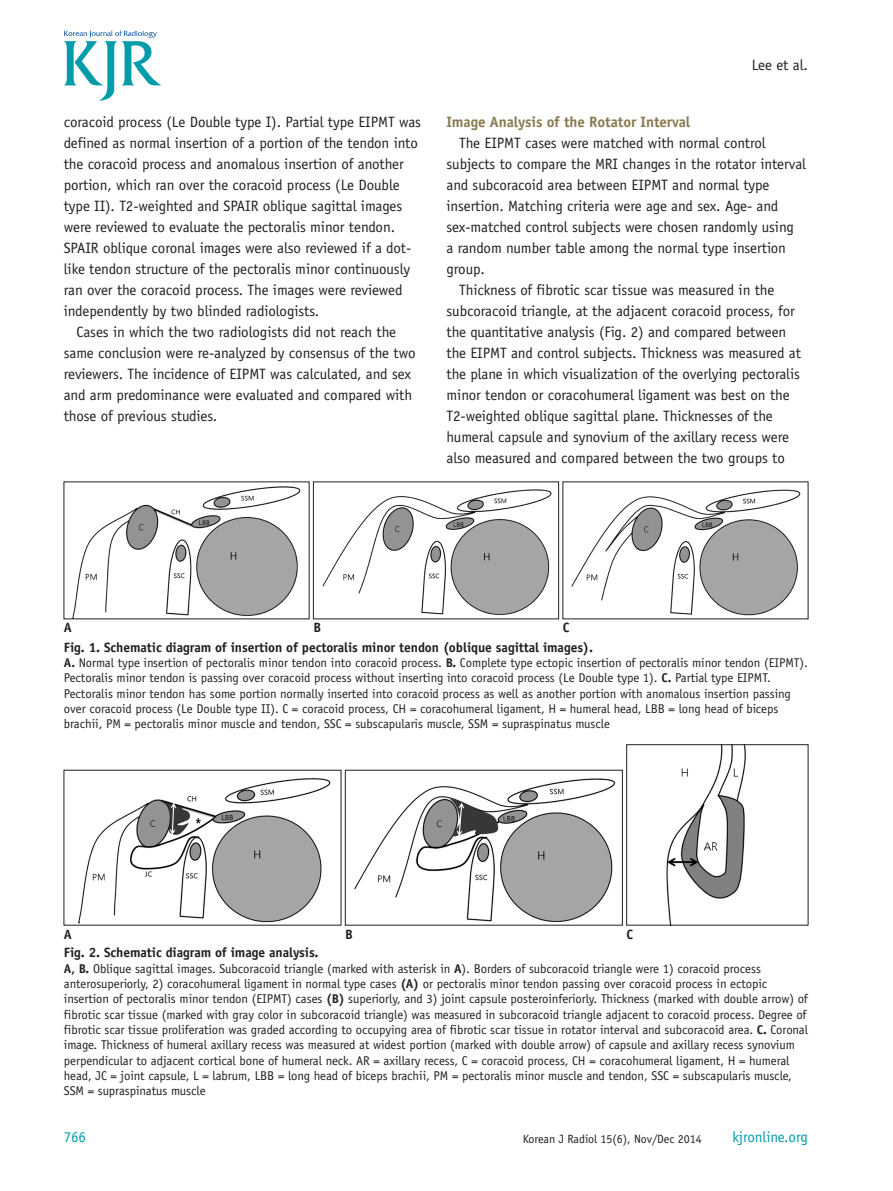
<style>
.page{position:relative;width:893px;height:1191px;background:#fff}
.page>*{position:absolute;margin:0;border:0;box-sizing:border-box;transform-origin:0 0}
.본문{font:15px/21px "Officina Sans Std";letter-spacing:-.005em;color:#231f20}
._1_제목{font:700 15px "Officina Sans Std";letter-spacing:-.005em;color:#887a51}
.t1{font:15px "Officina Sans Std";letter-spacing:-.005em;color:#009caa}
.그림제목{font:700 13.5px "Officina Sans Std";letter-spacing:-.005em;color:#231f20}
.그림제목-2{font:12.75px/15.3px "Officina Sans Std";letter-spacing:-.005em;color:#231f20}
.t2{font:12px "Officina Sans Std";letter-spacing:-.005em;color:#231f20}
.s1{font-weight:700}
</style>
<div class="page">
<svg style="left:64px;top:31px;width:97px;height:70px"></svg>
<img style="left:72px;top:486px;width:229px;height:131px">
<img style="left:322px;top:489px;width:230px;height:126px">
<div style="left:313px;top:482px;width:246px;height:137px;border:1px solid #231f20"></div>
<img style="left:571px;top:489px;width:230px;height:127px">
<img style="left:78px;top:778px;width:253px;height:145px">
<img style="left:354px;top:778px;width:262px;height:144px">
<div style="left:345px;top:770px;width:278px;height:155px;border:1px solid #231f20"></div>
<img style="left:666px;top:746px;width:80px;height:177px">
<div style="left:626px;top:744px;width:182px;height:181px;border:1px solid #231f20"></div>
<p class="본문" style="left:64px;top:112px;width:359px">coracoid process (Le Double type I). Partial type EIPMT was defined as normal insertion of a portion of the tendon into the coracoid process and anomalous insertion of another portion, which ran over the coracoid process (Le Double type II). T2-weighted and SPAIR oblique sagittal images were reviewed to evaluate the pectoralis minor tendon.<br>SPAIR oblique coronal images were also reviewed if a dot&shy;like tendon structure of the pectoralis minor continuously ran over the coracoid process. The images were reviewed independently by two blinded radiologists.</p>
<p class="본문" style="left:64px;top:322px;width:353px;text-indent:13px">Cases in which the two radiologists did not reach the same conclusion were re-analyzed by consensus of the two reviewers. The incidence of EIPMT was calculated, and sex and arm predominance were evaluated and compared with those of previous studies.</p>
<p class="본문" style="left:752px;top:54px;width:58px">Lee et al.</p>
<p class="_1_제목" style="left:446px;top:113px;width:245px">Image Analysis of the Rotator Interval</p>
<p class="본문" style="left:446px;top:133px;width:361px;text-indent:13px">The EIPMT cases were matched with normal control subjects to compare the MRI changes in the rotator interval and subcoracoid area between EIPMT and normal type insertion. Matching criteria were age and sex. Age- and sex-matched control subjects were chosen randomly using<br>a random number table among the normal type insertion group.</p>
<p class="본문" style="left:446px;top:280px;width:356px;text-indent:13px">Thickness of fibrotic scar tissue was measured in the subcoracoid triangle, at the adjacent coracoid process, for the quantitative analysis (Fig. 2) and compared between the EIPMT and control subjects. Thickness was measured at the plane in which visualization of the overlying pectoralis minor tendon or coracohumeral ligament was best on the T2-weighted oblique sagittal plane. Thicknesses of the humeral capsule and synovium of the axillary recess were also measured and compared between the two groups to</p>
<p class="그림제목" style="left:64px;top:619px;width:10px">A</p>
<p class="그림제목" style="left:313px;top:619px;width:9px">B</p>
<p class="그림제목" style="left:563px;top:619px;width:8px">C</p>
<p class="그림제목" style="left:64px;top:638px;width:531px">Fig. 1. Schematic diagram of insertion of pectoralis minor tendon (oblique sagittal images).</p>
<p class="그림제목-2" style="left:64px;top:655px;width:745px"><span class="s1">A.</span> Normal type insertion of pectoralis minor tendon into coracoid process. <span class="s1">B.</span> Complete type ectopic insertion of pectoralis minor tendon (EIPMT).<br>Pectoralis minor tendon is passing over coracoid process without inserting into coracoid process (Le Double type 1). <span class="s1">C.</span> Partial type EIPMT.<br>Pectoralis minor tendon has some portion normally inserted into coracoid process as well as another portion with anomalous insertion passing over coracoid process (Le Double type II). C = coracoid process, CH = coracohumeral ligament, H = humeral head, LBB = long head of biceps brachii, PM = pectoralis minor muscle and tendon, SSC = subscapularis muscle, SSM = supraspinatus muscle</p>
<p class="그림제목" style="left:64px;top:925px;width:10px">A</p>
<p class="그림제목" style="left:345px;top:925px;width:9px">B</p>
<p class="그림제목" style="left:626px;top:925px;width:8px">C</p>
<p class="그림제목" style="left:64px;top:944px;width:256px">Fig. 2. Schematic diagram of image analysis.</p>
<p class="그림제목-2" style="left:64px;top:960px;width:746px"><span class="s1">A, B.</span> Oblique sagittal images. Subcoracoid triangle (marked with asterisk in <span class="s1">A</span>). Borders of subcoracoid triangle were 1) coracoid process anterosuperiorly, 2) coracohumeral ligament in normal type cases <span class="s1">(A)</span> or pectoralis minor tendon passing over coracoid process in ectopic insertion of pectoralis minor tendon (EIPMT) cases <span class="s1">(B)</span> superiorly, and 3) joint capsule posteroinferiorly. Thickness (marked with double arrow) of fibrotic scar tissue (marked with gray color in subcoracoid triangle) was measured in subcoracoid triangle adjacent to coracoid process. Degree of fibrotic scar tissue proliferation was graded according to occupying area of fibrotic scar tissue in rotator interval and subcoracoid area. <span class="s1">C.</span> Coronal image. Thickness of humeral axillary recess was measured at widest portion (marked with double arrow) of capsule and axillary recess synovium perpendicular to adjacent cortical bone of humeral neck. AR = axillary recess, C = coracoid process, CH = coracohumeral ligament, H = humeral head, JC = joint capsule, L = labrum, LBB = long head of biceps brachii, PM = pectoralis minor muscle and tendon, SSC = subscapularis muscle, SSM = supraspinatus muscle</p>
<p class="t1" style="left:64px;top:1128px;width:24px">766</p>
<p class="t2" style="left:523px;top:1132px;width:181px">Korean J Radiol 15(6), Nov/Dec 2014</p>
<p class="t1" style="left:732px;top:1128px;width:77px">kjronline.org</p>
</div>
